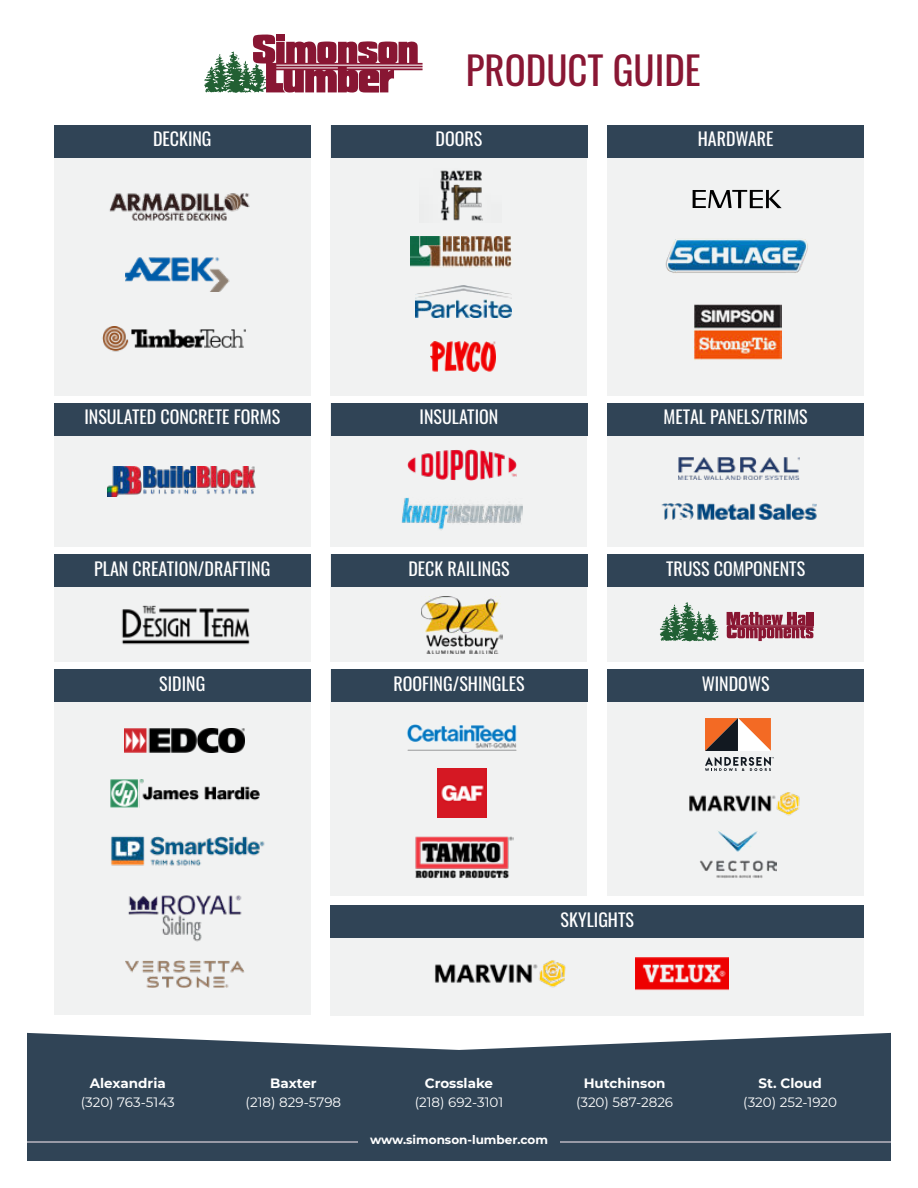
<style>
.page{position:relative;width:918px;height:1188px;background:#fff}
.page>*{position:absolute;margin:0;border:0;box-sizing:border-box;transform-origin:0 0}
.t1{font:39px "Oswald";color:#891734}
.t2{font:18px "Oswald";color:#fff}
.t3{font:13.5px "Montserrat";color:#fff}
.t4{font:700 13.5px "Montserrat";color:#fff}
.t5{font:700 12px "Montserrat";color:#fff}
</style>
<div class="page">
<div style="left:331px;top:670px;width:256px;height:226px;background:#f1f2f2"></div>
<div style="left:607px;top:670px;width:257px;height:226px;background:#f1f2f2"></div>
<div style="left:607px;top:125px;width:257px;height:270px;background:#f1f2f2"></div>
<svg style="left:27px;top:1033px;width:864px;height:128px;background:#3d5061"></svg>
<div style="left:54px;top:403px;width:257px;height:144px;background:#f1f2f2"></div>
<div style="left:607px;top:403px;width:257px;height:144px;background:#f1f2f2"></div>
<div style="left:331px;top:554px;width:256px;height:108px;background:#f1f2f2"></div>
<div style="left:54px;top:554px;width:257px;height:108px;background:#f1f2f2"></div>
<div style="left:331px;top:403px;width:256px;height:144px;background:#f1f2f2"></div>
<div style="left:54px;top:670px;width:257px;height:345px;background:#f1f2f2"></div>
<div style="left:331px;top:905px;width:533px;height:110px;background:#f1f2f2"></div>
<div style="left:607px;top:554px;width:257px;height:108px;background:#f1f2f2"></div>
<div style="left:54px;top:403px;width:257px;height:32px;background:#304456"></div>
<div style="left:607px;top:403px;width:257px;height:32px;background:#304456"></div>
<div style="left:331px;top:554px;width:256px;height:33px;background:#304456"></div>
<div style="left:331px;top:670px;width:256px;height:32px;background:#304456"></div>
<div style="left:54px;top:554px;width:257px;height:33px;background:#304456"></div>
<div style="left:331px;top:403px;width:256px;height:32px;background:#304456"></div>
<div style="left:54px;top:670px;width:257px;height:32px;background:#304456"></div>
<div style="left:607px;top:670px;width:257px;height:32px;background:#304456"></div>
<div style="left:331px;top:905px;width:533px;height:33px;background:#304456"></div>
<div style="left:607px;top:554px;width:257px;height:33px;background:#304456"></div>
<div style="left:607px;top:125px;width:257px;height:32px;background:#304456"></div>
<img style="left:128px;top:895px;width:114px;height:47px">
<img style="left:111px;top:836px;width:154px;height:30px">
<img style="left:689px;top:792px;width:111px;height:24px">
<img style="left:435px;top:960px;width:131px;height:28px">
<svg style="left:660px;top:602px;width:58px;height:39px"></svg>
<hr style="left:810px;top:612px;width:4px;height:13px;background:#891632">
<svg style="left:727px;top:612px;width:86px;height:29px"></svg>
<hr style="left:730px;top:625px;width:84px;height:1px;background:#891632">
<hr style="left:730px;top:626px;width:84px;height:1px;background:#891632">
<hr style="left:730px;top:627px;width:84px;height:1px;background:#891632">
<img style="left:408px;top:449px;width:109px;height:32px">
<img style="left:401px;top:497px;width:122px;height:33px">
<img style="left:107px;top:467px;width:149px;height:30px">
<img style="left:678px;top:457px;width:121px;height:23px">
<img style="left:421px;top:597px;width:82px;height:56px">
<img style="left:406px;top:724px;width:111px;height:27px">
<img style="left:661px;top:503px;width:156px;height:17px">
<img style="left:438px;top:769px;width:49px;height:49px">
<img style="left:110px;top:779px;width:149px;height:29px">
<svg style="left:705px;top:718px;width:66px;height:33px"></svg>
<svg style="left:705px;top:757px;width:69px;height:14px"></svg>
<img style="left:665px;top:239px;width:143px;height:35px">
<img style="left:693px;top:304px;width:88px;height:56px">
<div style="left:54px;top:125px;width:257px;height:270px;background:#f1f2f2"></div>
<hr style="left:27px;top:1141px;width:331px;height:2px;background:#989aa6">
<hr style="left:560px;top:1141px;width:331px;height:2px;background:#989aa6">
<div style="left:54px;top:125px;width:257px;height:32px;background:#304456"></div>
<svg style="left:693px;top:190px;width:89px;height:18px"></svg>
<img style="left:125px;top:960px;width:120px;height:27px">
<img style="left:699px;top:831px;width:78px;height:47px">
<img style="left:635px;top:957px;width:93px;height:34px">
<div style="left:331px;top:125px;width:256px;height:270px;background:#f1f2f2"></div>
<div style="left:331px;top:125px;width:256px;height:32px;background:#304456"></div>
<img style="left:410px;top:236px;width:101px;height:31px">
<img style="left:416px;top:285px;width:95px;height:32px">
<img style="left:431px;top:342px;width:65px;height:30px">
<img style="left:440px;top:170px;width:43px;height:51px">
<img style="left:121px;top:605px;width:129px;height:40px">
<svg style="left:204px;top:35px;width:219px;height:58px"></svg>
<img style="left:126px;top:257px;width:104px;height:34px">
<img style="left:102px;top:327px;width:143px;height:25px">
<img style="left:109px;top:193px;width:141px;height:28px">
<img style="left:415px;top:836px;width:98px;height:42px">
<img style="left:124px;top:728px;width:121px;height:24px">
<h1 class="t1" style="left:466px;top:54px;width:236px">PRODUCT GUIDE</h1>
<p class="t2" style="left:153px;top:132px;width:60px">DECKING</p>
<p class="t2" style="left:436px;top:132px;width:48px">DOORS</p>
<p class="t2" style="left:698px;top:132px;width:77px">HARDWARE</p>
<p class="t2" style="left:84px;top:410px;width:197px">INSULATED CONCRETE FORMS</p>
<p class="t2" style="left:664px;top:410px;width:146px">METAL PANELS/TRIMS</p>
<p class="t2" style="left:420px;top:410px;width:80px">INSULATION</p>
<p class="t2" style="left:94px;top:561px;width:177px">PLAN CREATION/DRAFTING</p>
<p class="t2" style="left:408px;top:561px;width:103px">DECK RAILINGS</p>
<p class="t2" style="left:666px;top:561px;width:141px">TRUSS COMPONENTS</p>
<p class="t2" style="left:159px;top:676px;width:48px">SIDING</p>
<p class="t2" style="left:702px;top:676px;width:69px">WINDOWS</p>
<p class="t2" style="left:393px;top:676px;width:133px">ROOFING/SHINGLES</p>
<p class="t4" style="left:90px;top:1075px;width:77px">Alexandria</p>
<p class="t3" style="left:81px;top:1097px;width:96px">(320) 763-5143</p>
<p class="t2" style="left:561px;top:912px;width:75px">SKYLIGHTS</p>
<p class="t4" style="left:270px;top:1075px;width:48px">Baxter</p>
<p class="t3" style="left:246px;top:1097px;width:97px">(218) 829-5798</p>
<p class="t4" style="left:425px;top:1075px;width:70px">Crosslake</p>
<p class="t3" style="left:415px;top:1097px;width:90px">(218) 692-3101</p>
<p class="t5" style="left:370px;top:1132px;width:179px">www.simonson-lumber.com</p>
<p class="t4" style="left:584px;top:1075px;width:83px">Hutchinson</p>
<p class="t3" style="left:576px;top:1097px;width:99px">(320) 587-2826</p>
<p class="t4" style="left:759px;top:1075px;width:65px">St. Cloud</p>
<p class="t3" style="left:743px;top:1097px;width:95px">(320) 252-1920</p>
</div>
